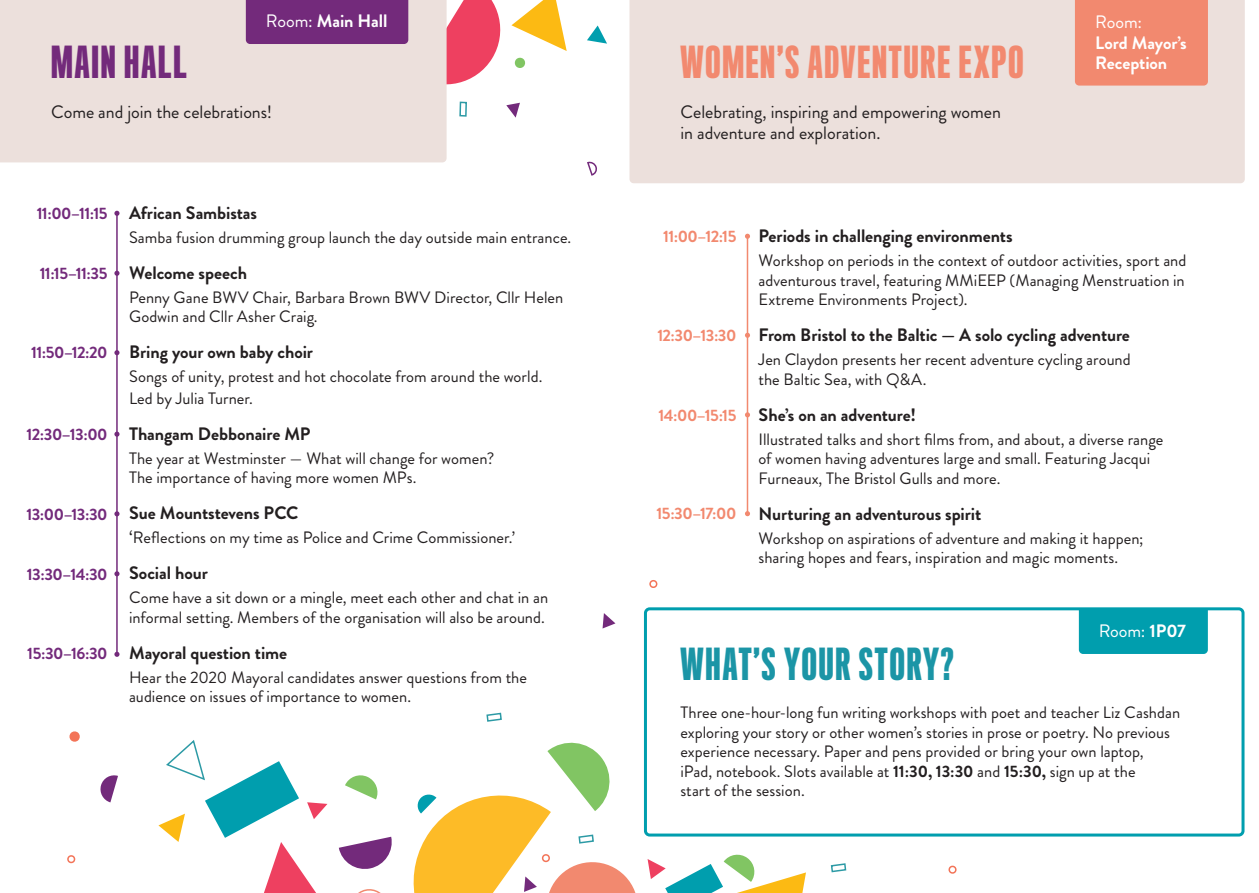
<style>
.page{position:relative;width:1259px;height:893px;background:#fff}
.page>*{position:absolute;margin:0;border:0;box-sizing:border-box;transform-origin:0 0}
.t1{font:500 40.5px "Titling Gothic FB Skyline";letter-spacing:.05em;color:#f2896f}
.t2{font:500 40.5px "Titling Gothic FB Skyline";letter-spacing:.045em;color:#1b95a6}
.t3{font:500 40.5px "Titling Gothic FB Skyline";letter-spacing:.05em;color:#732a7b}
.t4{font:700 18px "Brandon Grotesque";letter-spacing:-.005em;color:#231f20}
.t5{font:18px/21px "Brandon Grotesque";letter-spacing:-.005em;color:#231f20}
.t6{font:700 18px/20.2px "Brandon Grotesque";letter-spacing:-.005em;color:#fff}
.t7{font:18px "Brandon Grotesque";color:#fff}
.t8{font:16.5px/19.5px "Brandon Grotesque";color:#231f20}
.t9{font:700 16.5px "Brandon Grotesque";letter-spacing:-.03em;color:#732a7b}
.t10{font:700 16.5px "Brandon Grotesque";letter-spacing:-.03em;color:#f2896f}
.s1{font-weight:400}
.s2{font-size:18px}
.s3{font-weight:700}
</style>
<div class="page">
<div style="left:644px;top:607px;width:600px;height:229px;border:3px solid #009eae;border-radius:4px"></div>
<div style="left:1079px;top:609px;width:128px;height:45px;background:#009eae"></div>
<div style="left:0;top:0;width:446px;height:162px;background:#ece0dc"></div>
<div style="left:629px;top:0;width:615px;height:183px;background:#ece0dc"></div>
<div style="left:246px;top:0;width:162px;height:44px;background:#732a7b"></div>
<div style="left:1075px;top:0;width:133px;height:86px;background:#f2896f"></div>
<hr style="left:116px;top:213px;width:2px;height:440px;background:#732a7b">
<hr style="left:747px;top:236px;width:1px;height:278px;background:#f2896f">
<svg style="left:358px;top:889px;width:23px;height:4px"></svg>
<svg style="left:339px;top:837px;width:53px;height:32px"></svg>
<svg style="left:69px;top:731px;width:11px;height:11px"></svg>
<svg style="left:345px;top:775px;width:33px;height:24px"></svg>
<svg style="left:100px;top:775px;width:18px;height:27px"></svg>
<svg style="left:158px;top:740px;width:169px;height:153px"></svg>
<svg style="left:587px;top:161px;width:10px;height:15px"></svg>
<svg style="left:413px;top:738px;width:393px;height:155px"></svg>
<svg style="left:948px;top:865px;width:9px;height:9px"></svg>
<svg style="left:67px;top:855px;width:9px;height:9px"></svg>
<svg style="left:486px;top:712px;width:16px;height:10px"></svg>
<svg style="left:602px;top:613px;width:13px;height:15px"></svg>
<svg style="left:649px;top:580px;width:9px;height:8px"></svg>
<svg style="left:587px;top:26px;width:20px;height:18px"></svg>
<div style="left:459px;top:102px;width:8px;height:15px;border:2px solid #2c9aa5"></div>
<svg style="left:417px;top:0;width:150px;height:92px"></svg>
<svg style="left:506px;top:103px;width:14px;height:15px"></svg>
<svg style="left:830px;top:863px;width:17px;height:10px"></svg>
<svg style="left:745px;top:511px;width:5px;height:5px"></svg>
<svg style="left:745px;top:412px;width:5px;height:5px"></svg>
<svg style="left:745px;top:333px;width:5px;height:5px"></svg>
<svg style="left:745px;top:234px;width:5px;height:5px"></svg>
<svg style="left:114px;top:652px;width:5px;height:5px"></svg>
<svg style="left:114px;top:571px;width:5px;height:5px"></svg>
<svg style="left:114px;top:511px;width:5px;height:5px"></svg>
<svg style="left:114px;top:432px;width:5px;height:5px"></svg>
<svg style="left:114px;top:350px;width:5px;height:5px"></svg>
<svg style="left:114px;top:271px;width:5px;height:5px"></svg>
<svg style="left:114px;top:211px;width:5px;height:5px"></svg>
<h1 class="t3" style="left:51px;top:39px;width:137px">MAIN HALL</h1>
<p class="t6" style="left:266px;top:11px;width:123px"><span class="s1">Room:</span> Main Hall</p>
<p class="t7" style="left:1095px;top:10px;width:48px">Room:</p>
<p class="t6" style="left:1095px;top:32px;width:93px">Lord Mayor’s<br>Reception</p>
<h1 class="t1" style="left:680px;top:39px;width:344px">WOMEN’S ADVENTURE EXPO</h1>
<p class="t5" style="left:51px;top:101px;width:223px">Come and join the celebrations!</p>
<p class="t9" style="left:37px;top:202px;width:72px">11:00–11:15</p>
<p class="t9" style="left:40px;top:262px;width:69px">11:15–11:35</p>
<p class="t9" style="left:31px;top:341px;width:78px">11:50–12:20</p>
<p class="t9" style="left:27px;top:423px;width:82px">12:30–13:00</p>
<p class="t9" style="left:26px;top:502px;width:83px">13:00–13:30</p>
<p class="t9" style="left:27px;top:562px;width:82px">13:30–14:30</p>
<p class="t9" style="left:27px;top:642px;width:82px">15:30–16:30</p>
<p class="t4" style="left:129px;top:200px;width:130px">African Sambistas</p>
<p class="t8" style="left:129px;top:228px;width:444px">Samba fusion drumming group launch the day outside main entrance.</p>
<p class="t4" style="left:129px;top:260px;width:120px">Welcome speech</p>
<p class="t8" style="left:129px;top:288px;width:436px">Penny Gane BWV Chair, Barbara Brown BWV Director, Cllr Helen<br>Godwin and Cllr Asher Craig.</p>
<p class="t4" style="left:129px;top:340px;width:186px">Bring your own baby choir</p>
<p class="t8" style="left:129px;top:366px;width:415px;line-height:21.6px">Songs of unity, protest and hot chocolate from around the world.<br>Led by Julia Turner.</p>
<p class="t4" style="left:129px;top:421px;width:183px">Thangam Debbonaire MP</p>
<p class="t8" style="left:129px;top:449px;width:367px">The year at Westminster — What will change for women?<br>The importance of having more women MPs.</p>
<p class="t4" style="left:129px;top:501px;width:171px">Sue Mountstevens PCC</p>
<p class="t8" style="left:129px;top:528px;width:387px"><span class="s2">‘</span>Reflections on my time as Police and Crime Commissioner.’</p>
<p class="t4" style="left:129px;top:561px;width:80px">Social hour</p>
<p class="t8" style="left:129px;top:588px;width:421px">Come have a sit down or a mingle, meet each other and chat in an informal setting. Members of the organisation will also be around.</p>
<p class="t4" style="left:129px;top:640px;width:160px">Mayoral question time</p>
<p class="t8" style="left:129px;top:668px;width:399px">Hear the 2020 Mayoral candidates answer questions from the audience on issues of importance to women.</p>
<p class="t5" style="left:680px;top:101px;width:322px">Celebrating, inspiring and empowering women in adventure and exploration.</p>
<p class="t10" style="left:663px;top:225px;width:75px">11:00–12:15</p>
<p class="t10" style="left:657px;top:324px;width:81px">12:30–13:30</p>
<p class="t10" style="left:658px;top:403px;width:79px">14:00–15:15</p>
<p class="t10" style="left:656px;top:502px;width:82px">15:30–17:00</p>
<p class="t4" style="left:758px;top:223px;width:256px">Periods in challenging environments</p>
<p class="t8" style="left:758px;top:251px;width:429px;text-align:justify">Workshop on periods in the context of outdoor activities, sport and adventurous travel, featuring MMiEEP (Managing Menstruation in Extreme Environments Project).</p>
<p class="t4" style="left:758px;top:322px;width:373px">From Bristol to the Baltic — A solo cycling adventure</p>
<p class="t8" style="left:758px;top:350px;width:374px">Jen Claydon presents her recent adventure cycling around the Baltic Sea, with Q&amp;A.</p>
<p class="t4" style="left:758px;top:402px;width:159px">She’s on an adventure!</p>
<p class="t8" style="left:758px;top:429px;width:406px">Illustrated talks and short films from, and about, a diverse range of women having adventures large and small. Featuring Jacqui<br>Furneaux, The Bristol Gulls and more.</p>
<p class="t4" style="left:758px;top:501px;width:224px">Nurturing an adventurous spirit</p>
<p class="t8" style="left:758px;top:528px;width:386px">Workshop on aspirations of adventure and making it happen; sharing hopes and fears, inspiration and magic moments.</p>
<p class="t7" style="left:1098px;top:619px;width:89px">Room: <span class="s3">1P07</span></p>
<h1 class="t2" style="left:680px;top:641px;width:275px">WHAT’S YOUR STORY?</h1>
<p class="t8" style="left:680px;top:703px;width:501px">Three one-hour-long fun writing workshops with poet and teacher Liz Cashdan exploring your story or other women’s stories in prose or poetry. No previous experience necessary. Paper and pens provided or bring your own laptop,<br>iPad, notebook. Slots available at <span class="s3">11:30, 13:30</span> and <span class="s3">15:30,</span> sign up at the<br>start of the session.</p>
</div>
